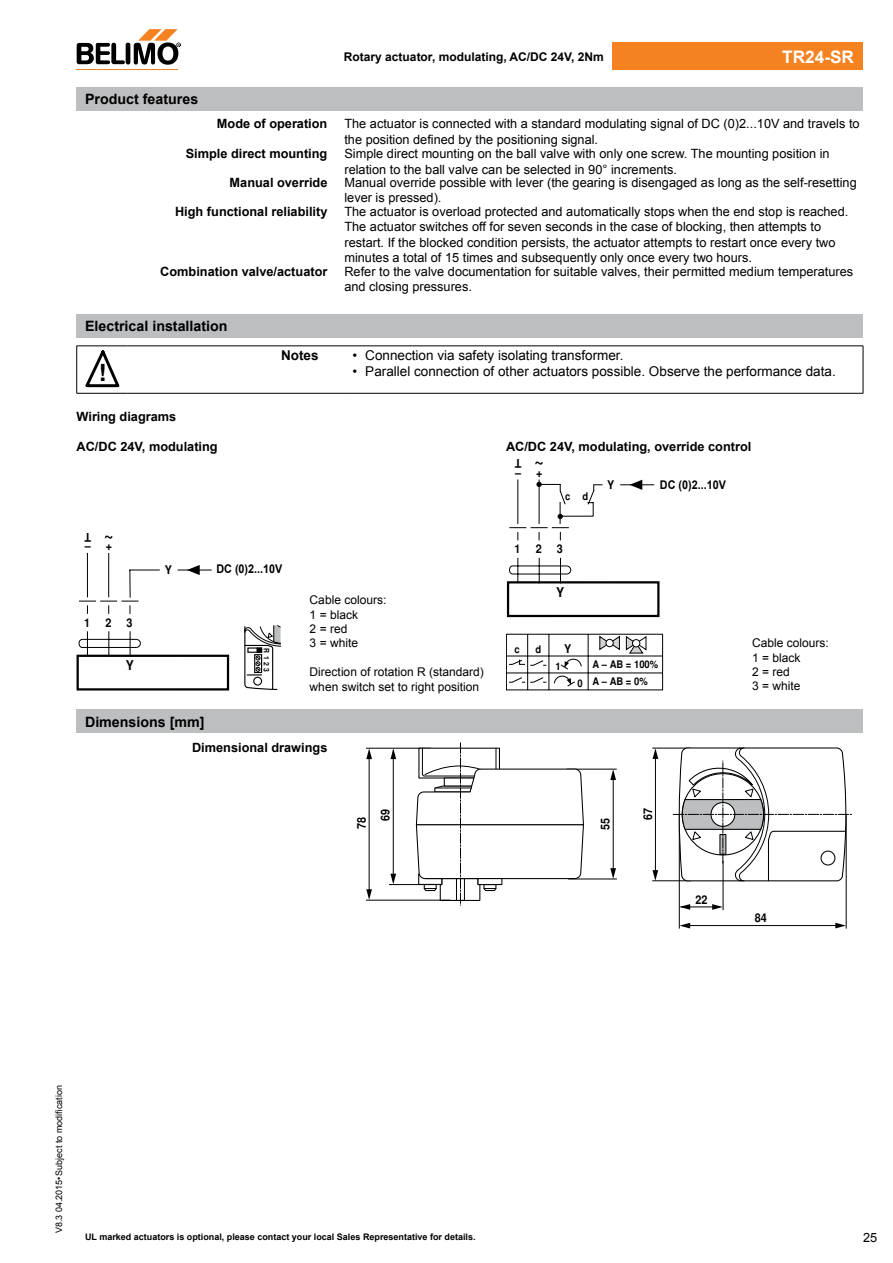
<style>
.page{position:relative;width:893px;height:1263px;background:#fff}
.page>*{position:absolute;margin:0;border:0;box-sizing:border-box;transform-origin:0 0}
.t1{font:700 23.55px "Nimbus Sans BEL";color:#000}
.t2{font:700 18px "Nimbus Sans BEL";color:#000;scale:.9 1}
.t3{font:700 17.25px "Arial";color:#fff}
.t4{font:700 14.25px "Arial";color:#000}
.t5{font:13.5px "Arial";color:#000}
.t6{font:700 13.5px "Arial";color:#000}
.t7{font:700 13.5px "Nimbus Sans BEL";color:#000;scale:.9 1}
.t8{font:12.75px/15.3px "Arial";color:#000}
.t9{font:700 12.75px "Arial";color:#000}
.t10{font:12px/14.4px "Arial";color:#000}
.t11{font:700 12px "Arial";color:#000}
.t12{font:700 12px "Nimbus Sans BEL";color:#000;scale:.9 1}
.t13{font:700 12px "Arial";color:#000;scale:.9 1}
.t14{font:700 10.5px/17px "Nimbus Sans BEL";color:#000;scale:.9 1}
.t15{font:700 9px "Arial";color:#000}
.t16{font:9px "Arial";color:#000}
.t17{font:700 7.5px "Nimbus Sans BEL";color:#000;scale:.9 1}
</style>
<div class="page">
<hr style="left:77px;top:69px;width:101px;height:1px;background:#f58220">
<svg style="left:77px;top:29px;width:104px;height:36px"></svg>
<div style="left:612px;top:43px;width:251px;height:27px;background:#f58220"></div>
<hr style="left:76px;top:346px;width:1px;height:47px;background:#000">
<hr style="left:863px;top:346px;width:1px;height:47px;background:#000">
<hr style="left:77px;top:346px;width:51px;height:1px;background:#000">
<hr style="left:128px;top:346px;width:199px;height:1px;background:#000">
<svg style="left:327px;top:346px;width:17px;height:1px"></svg>
<hr style="left:344px;top:346px;width:519px;height:1px;background:#000">
<hr style="left:77px;top:393px;width:51px;height:1px;background:#000">
<hr style="left:128px;top:393px;width:199px;height:1px;background:#000">
<svg style="left:327px;top:393px;width:17px;height:1px"></svg>
<hr style="left:344px;top:393px;width:519px;height:1px;background:#000">
<svg style="left:85px;top:350px;width:34px;height:38px"></svg>
<hr style="left:130px;top:570px;width:30px;height:1px;background:#000">
<hr style="left:178px;top:570px;width:34px;height:1px;background:#000">
<svg style="left:187px;top:565px;width:13px;height:10px"></svg>
<svg style="left:78px;top:553px;width:63px;height:102px"></svg>
<div style="left:77px;top:655px;width:152px;height:35px;border:2px solid #000"></div>
<svg style="left:244px;top:625px;width:37px;height:65px"></svg>
<hr style="left:620px;top:484px;width:34px;height:1px;background:#000">
<svg style="left:630px;top:480px;width:12px;height:10px"></svg>
<div style="left:507px;top:581px;width:152px;height:36px;border:2px solid #000"></div>
<svg style="left:509px;top:479px;width:93px;height:105px"></svg>
<hr style="left:549px;top:634px;width:39px;height:1px;background:#000">
<hr style="left:588px;top:634px;width:75px;height:1px;background:#000">
<hr style="left:549px;top:656px;width:39px;height:1px;background:#000">
<hr style="left:588px;top:656px;width:75px;height:1px;background:#000">
<hr style="left:549px;top:673px;width:39px;height:1px;background:#000">
<hr style="left:588px;top:673px;width:75px;height:1px;background:#000">
<svg style="left:588px;top:635px;width:1px;height:54px"></svg>
<svg style="left:662px;top:635px;width:1px;height:54px"></svg>
<hr style="left:549px;top:690px;width:39px;height:1px;background:#000">
<hr style="left:588px;top:690px;width:75px;height:1px;background:#000">
<svg style="left:506px;top:634px;width:76px;height:57px"></svg>
<svg style="left:626px;top:636px;width:21px;height:18px"></svg>
<div style="left:632px;top:640px;width:8px;height:7px;background:#fff;border-radius:50%"></div>
<div style="left:632px;top:639px;width:8px;height:8px;border:1px solid #000;border-radius:50%"></div>
<svg style="left:599px;top:635px;width:21px;height:16px"></svg>
<div style="left:606px;top:639px;width:7px;height:8px;background:#fff;border-radius:50%"></div>
<div style="left:606px;top:639px;width:8px;height:8px;border:1px solid #000;border-radius:50%"></div>
<hr style="left:393px;top:750px;width:1px;height:131px;background:#000">
<svg style="left:390px;top:749px;width:6px;height:10px"></svg>
<svg style="left:390px;top:874px;width:6px;height:10px"></svg>
<hr style="left:369px;top:754px;width:1px;height:141px;background:#000">
<svg style="left:366px;top:749px;width:6px;height:10px"></svg>
<svg style="left:366px;top:889px;width:6px;height:11px"></svg>
<hr style="left:613px;top:774px;width:1px;height:99px;background:#000">
<svg style="left:610px;top:770px;width:6px;height:10px"></svg>
<svg style="left:610px;top:868px;width:6px;height:11px"></svg>
<hr style="left:568px;top:879px;width:49px;height:1px;background:#000">
<hr style="left:567px;top:769px;width:50px;height:1px;background:#000">
<hr style="left:366px;top:748px;width:65px;height:1px;background:#000">
<hr style="left:389px;top:884px;width:34px;height:1px;background:#000">
<hr style="left:366px;top:900px;width:84px;height:1px;background:#000">
<svg style="left:415px;top:743px;width:170px;height:162px"></svg>
<hr style="left:436px;top:788px;width:36px;height:1px;background:#000">
<div style="left:477px;top:878px;width:25px;height:7px;background:#fff;border:1px solid #000"></div>
<hr style="left:681px;top:907px;width:37px;height:1px;background:#000">
<svg style="left:680px;top:904px;width:10px;height:6px"></svg>
<svg style="left:712px;top:904px;width:11px;height:6px"></svg>
<hr style="left:685px;top:925px;width:156px;height:1px;background:#000">
<svg style="left:680px;top:923px;width:10px;height:5px"></svg>
<svg style="left:835px;top:923px;width:11px;height:5px"></svg>
<hr style="left:846px;top:815px;width:1px;height:113px;background:#000">
<hr style="left:679px;top:815px;width:1px;height:113px;background:#000">
<hr style="left:655px;top:755px;width:1px;height:118px;background:#000">
<svg style="left:653px;top:749px;width:5px;height:10px"></svg>
<svg style="left:652px;top:870px;width:6px;height:10px"></svg>
<hr style="left:652px;top:880px;width:39px;height:1px;background:#000">
<hr style="left:652px;top:748px;width:38px;height:1px;background:#000">
<svg style="left:673px;top:747px;width:179px;height:135px"></svg>
<hr style="left:723px;top:861px;width:1px;height:49px;background:#000">
<div style="left:77px;top:87px;width:786px;height:24px;background:#bcbec0"></div>
<div style="left:77px;top:314px;width:786px;height:24px;background:#bcbec0"></div>
<div style="left:77px;top:710px;width:786px;height:23px;background:#bcbec0"></div>
<p class="t4" style="left:85px;top:90px;width:115px">Product features</p>
<p class="t11" style="left:344px;top:48px;width:261px">Rotary actuator, modulating, AC/DC 24V, 2Nm</p>
<p class="t3" style="left:782px;top:45px;width:73px">TR24-SR</p>
<p class="t9" style="left:217px;top:115px;width:112px">Mode of operation</p>
<p class="t8" style="left:344px;top:116px;width:517px">The actuator is connected with a standard modulating signal of DC (0)2...10V and travels to the position defined by the positioning signal.</p>
<p class="t9" style="left:186px;top:145px;width:143px">Simple direct mounting</p>
<p class="t8" style="left:344px;top:146px;width:487px">Simple direct mounting on the ball valve with only one screw. The mounting position in relation to the ball valve can be selected in 90° increments.</p>
<p class="t9" style="left:230px;top:174px;width:99px">Manual override</p>
<p class="t8" style="left:344px;top:175px;width:514px">Manual override possible with lever (the gearing is disengaged as long as the self-resetting lever is pressed).</p>
<p class="t9" style="left:175px;top:203px;width:154px">High functional reliability</p>
<p class="t8" style="left:344px;top:204px;width:505px">The actuator is overload protected and automatically stops when the end stop is reached.<br>The actuator switches off for seven seconds in the case of blocking, then attempts to restart. If the blocked condition persists, the actuator attempts to restart once every two minutes a total of 15 times and subsequently only once every two hours.</p>
<p class="t9" style="left:160px;top:263px;width:169px">Combination valve/actuator</p>
<p class="t8" style="left:344px;top:264px;width:510px">Refer to the valve documentation for suitable valves, their permitted medium temperatures and closing pressures.</p>
<p class="t4" style="left:85px;top:316px;width:144px">Electrical installation</p>
<p class="t1" style="left:98px;top:359px;width:9px">!</p>
<p class="t9" style="left:77px;top:408px;width:101px">Wiring diagrams</p>
<p class="t9" style="left:77px;top:438px;width:143px">AC/DC 24V, modulating</p>
<p class="t12" style="left:91px;top:544px;width:9px;rotate:-180deg">T</p>
<p class="t2" style="left:113px;top:550px;width:12px;rotate:-180deg">~</p>
<p class="t12" style="left:85px;top:539px;width:32px">– +</p>
<p class="t6" style="left:281px;top:346px;width:39px">Notes</p>
<p class="t5" style="left:353px;top:346px;width:272px">• Connection via safety isolating transformer.</p>
<p class="t5" style="left:353px;top:363px;width:485px">• Parallel connection of other actuators possible. Observe the performance data.</p>
<p class="t9" style="left:506px;top:438px;width:247px">AC/DC 24V, modulating, override control</p>
<p class="t12" style="left:607px;top:477px;width:10px">Y</p>
<p class="t12" style="left:522px;top:470px;width:9px;rotate:-180deg">T</p>
<p class="t2" style="left:544px;top:476px;width:12px;rotate:-180deg">~</p>
<p class="t12" style="left:515px;top:465px;width:32px">– +</p>
<p class="t12" style="left:695px;top:477px;width:43px">2 .10 V</p>
<p class="t13" style="left:660px;top:477px;width:75px">DC (0)2...10V</p>
<p class="t14" style="left:565px;top:488px;width:27px">c d</p>
<p class="t12" style="left:515px;top:542px;width:8px">1</p>
<p class="t12" style="left:536px;top:542px;width:31px">2 3</p>
<p class="t12" style="left:84px;top:615px;width:8px">1</p>
<p class="t12" style="left:106px;top:615px;width:31px">2 3</p>
<p class="t12" style="left:165px;top:563px;width:10px">Y</p>
<p class="t13" style="left:216px;top:560px;width:75px">DC (0)2...10V</p>
<p class="t12" style="left:252px;top:563px;width:43px">2 .10 V</p>
<p class="t7" style="left:126px;top:657px;width:11px">Y</p>
<p class="t17" style="left:271px;top:648px;width:28px;rotate:90deg">R1 23</p>
<p class="t4" style="left:85px;top:712px;width:121px">Dimensions [mm]</p>
<p class="t10" style="left:310px;top:593px;width:78px">Cable colours:<br>1 = black<br>2 = red<br>3 = white</p>
<p class="t10" style="left:310px;top:665px;width:176px">Direction of rotation R (standard) when switch set to right position</p>
<p class="t9" style="left:192px;top:739px;width:137px">Dimensional drawings</p>
<p class="t7" style="left:556px;top:584px;width:11px">Y</p>
<p class="t14" style="left:514px;top:641px;width:7px">c</p>
<p class="t14" style="left:535px;top:641px;width:8px">d</p>
<p class="t12" style="left:564px;top:642px;width:10px">Y</p>
<p class="t10" style="left:752px;top:636px;width:78px">Cable colours:<br>1 = black<br>2 = red<br>3 = white</p>
<p class="t14" style="left:555px;top:658px;width:7px">1</p>
<p class="t14" style="left:577px;top:657px;width:91px;text-indent:15px">A – AB = 100%<br>0 A – AB = 0%</p>
<p class="t12" style="left:378px;top:821px;width:15px;rotate:-90deg">69</p>
<p class="t12" style="left:354px;top:829px;width:15px;rotate:-90deg">78</p>
<p class="t12" style="left:598px;top:830px;width:15px;rotate:-90deg">55</p>
<p class="t12" style="left:641px;top:820px;width:15px;rotate:-90deg">67</p>
<p class="t12" style="left:695px;top:892px;width:15px">22</p>
<p class="t12" style="left:755px;top:911px;width:15px">84</p>
<p class="t16" style="left:53px;top:1233px;width:150px;rotate:-90deg">V8.3 04.2015•Subject to modification</p>
<p class="t15" style="left:85px;top:1230px;width:392px">UL marked actuators is optional, please contact your local Sales Representative for details.</p>
<p class="t8" style="left:863px;top:1230px;width:16px">25</p>
</div>
